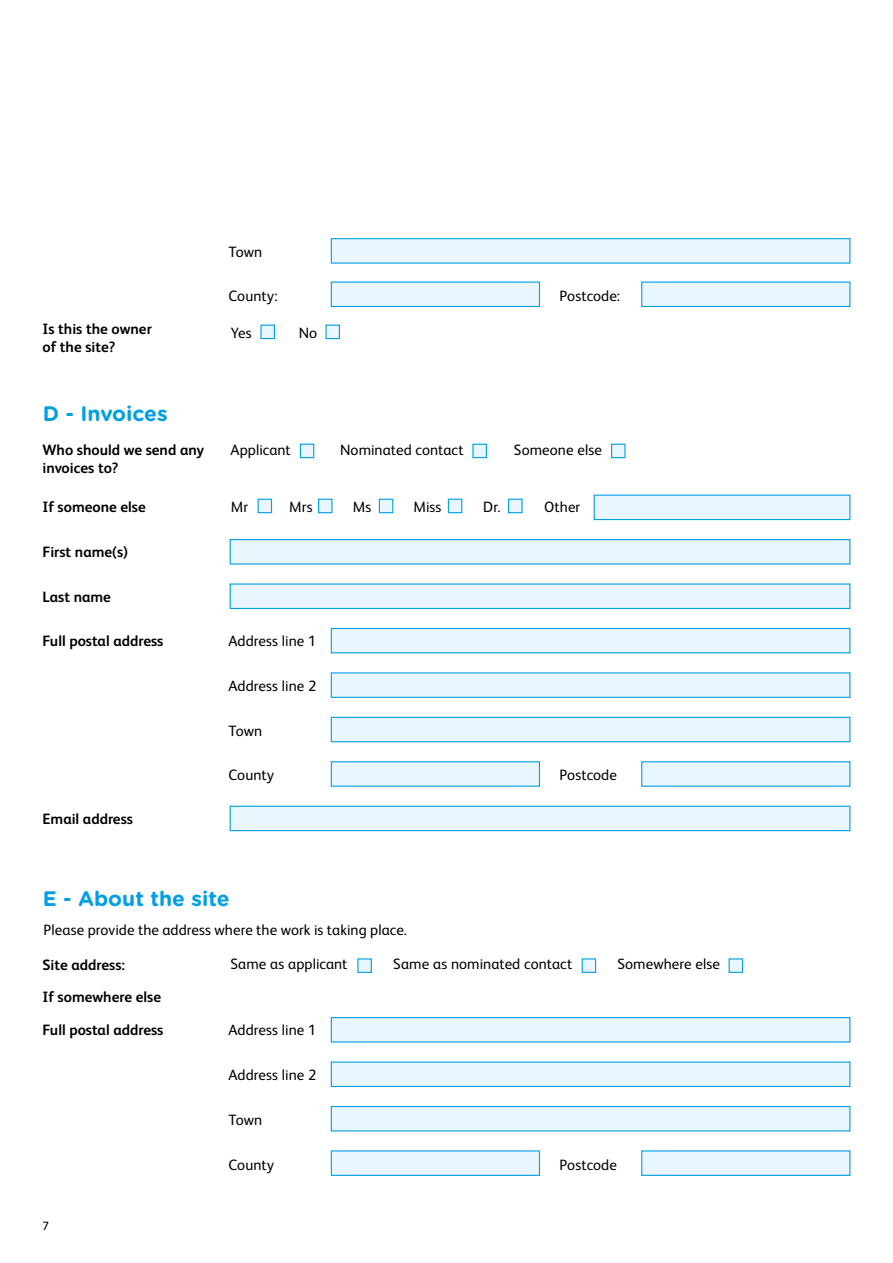
<style>
.page{position:relative;width:893px;height:1263px;background:#fff}
.page>*{position:absolute;margin:0;border:0;box-sizing:border-box;transform-origin:0 0}
.t1{font:700 21px "Gotham Rounded";color:#009fe3}
.Title_30_-_E_-_Inter{font:15px "FS Albert";letter-spacing:.005em;color:#000}
.Subhead_1{font:700 15px/18px "FS Albert";color:#000}
.t2{font:12px "FS Albert";color:#000}
</style>
<div class="page">
<div style="left:331px;top:281px;width:209px;height:26px;background:#eaf6fe;border:1px solid #009fe3"></div>
<div style="left:641px;top:281px;width:209px;height:26px;background:#eaf6fe;border:1px solid #009fe3"></div>
<div style="left:260px;top:325px;width:15px;height:14px;background:#eaf6fe;border:1px solid #009fe3"></div>
<div style="left:325px;top:325px;width:15px;height:14px;background:#eaf6fe;border:1px solid #009fe3"></div>
<div style="left:594px;top:495px;width:256px;height:25px;background:#eaf6fe;border:1px solid #009fe3"></div>
<div style="left:258px;top:499px;width:14px;height:14px;background:#eaf6fe;border:1px solid #009fe3"></div>
<div style="left:300px;top:444px;width:14px;height:14px;background:#eaf6fe;border:1px solid #009fe3"></div>
<div style="left:472px;top:444px;width:15px;height:14px;background:#eaf6fe;border:1px solid #009fe3"></div>
<div style="left:611px;top:444px;width:14px;height:14px;background:#eaf6fe;border:1px solid #009fe3"></div>
<div style="left:318px;top:499px;width:15px;height:14px;background:#eaf6fe;border:1px solid #009fe3"></div>
<div style="left:379px;top:499px;width:14px;height:14px;background:#eaf6fe;border:1px solid #009fe3"></div>
<div style="left:448px;top:499px;width:14px;height:14px;background:#eaf6fe;border:1px solid #009fe3"></div>
<div style="left:508px;top:499px;width:14px;height:14px;background:#eaf6fe;border:1px solid #009fe3"></div>
<div style="left:230px;top:539px;width:620px;height:25px;background:#eaf6fe;border:1px solid #009fe3"></div>
<div style="left:230px;top:583px;width:620px;height:26px;background:#eaf6fe;border:1px solid #009fe3"></div>
<div style="left:230px;top:806px;width:620px;height:25px;background:#eaf6fe;border:1px solid #009fe3"></div>
<div style="left:331px;top:628px;width:519px;height:25px;background:#eaf6fe;border:1px solid #009fe3"></div>
<div style="left:331px;top:1017px;width:519px;height:25px;background:#eaf6fe;border:1px solid #009fe3"></div>
<div style="left:331px;top:672px;width:519px;height:26px;background:#eaf6fe;border:1px solid #009fe3"></div>
<div style="left:331px;top:1061px;width:519px;height:26px;background:#eaf6fe;border:1px solid #009fe3"></div>
<div style="left:331px;top:717px;width:519px;height:25px;background:#eaf6fe;border:1px solid #009fe3"></div>
<div style="left:331px;top:1106px;width:519px;height:25px;background:#eaf6fe;border:1px solid #009fe3"></div>
<div style="left:331px;top:761px;width:209px;height:26px;background:#eaf6fe;border:1px solid #009fe3"></div>
<div style="left:331px;top:1150px;width:209px;height:26px;background:#eaf6fe;border:1px solid #009fe3"></div>
<div style="left:641px;top:761px;width:209px;height:26px;background:#eaf6fe;border:1px solid #009fe3"></div>
<div style="left:641px;top:1150px;width:209px;height:26px;background:#eaf6fe;border:1px solid #009fe3"></div>
<div style="left:357px;top:958px;width:15px;height:15px;background:#eaf6fe;border:1px solid #009fe3"></div>
<div style="left:729px;top:958px;width:14px;height:15px;background:#eaf6fe;border:1px solid #009fe3"></div>
<div style="left:582px;top:958px;width:14px;height:15px;background:#eaf6fe;border:1px solid #009fe3"></div>
<div style="left:331px;top:238px;width:519px;height:26px;background:#eaf6fe;border:1px solid #009fe3"></div>
<p class="Title_30_-_E_-_Inter" style="left:228px;top:242px;width:35px">Town</p>
<p class="Title_30_-_E_-_Inter" style="left:228px;top:286px;width:51px">County:</p>
<p class="Title_30_-_E_-_Inter" style="left:560px;top:286px;width:62px">Postcode:</p>
<p class="Subhead_1" style="left:43px;top:320px;width:111px">Is this the owner</p>
<p class="Title_30_-_E_-_Inter" style="left:231px;top:323px;width:22px">Yes</p>
<p class="Title_30_-_E_-_Inter" style="left:299px;top:323px;width:20px">No</p>
<p class="Subhead_1" style="left:43px;top:338px;width:74px">of the site?</p>
<p class="t1" style="left:43px;top:398px;width:126px">D - Invoices</p>
<p class="Subhead_1" style="left:43px;top:440px;width:163px">Who should we send any invoices to?</p>
<p class="Title_30_-_E_-_Inter" style="left:230px;top:440px;width:62px">Applicant</p>
<p class="Title_30_-_E_-_Inter" style="left:340px;top:440px;width:125px">Nominated contact</p>
<p class="Title_30_-_E_-_Inter" style="left:514px;top:440px;width:89px">Someone else</p>
<p class="Subhead_1" style="left:43px;top:498px;width:105px">If someone else</p>
<p class="Title_30_-_E_-_Inter" style="left:231px;top:497px;width:19px">Mr</p>
<p class="Title_30_-_E_-_Inter" style="left:289px;top:497px;width:25px">Mrs</p>
<p class="Title_30_-_E_-_Inter" style="left:353px;top:497px;width:20px">Ms</p>
<p class="Title_30_-_E_-_Inter" style="left:414px;top:497px;width:29px">Miss</p>
<p class="Title_30_-_E_-_Inter" style="left:483px;top:497px;width:19px">Dr.</p>
<p class="Title_30_-_E_-_Inter" style="left:544px;top:497px;width:38px">Other</p>
<p class="Subhead_1" style="left:43px;top:542px;width:87px">First name(s)</p>
<p class="Subhead_1" style="left:43px;top:587px;width:70px">Last name</p>
<p class="Subhead_1" style="left:43px;top:631px;width:122px">Full postal address</p>
<p class="Subhead_1" style="left:43px;top:809px;width:92px">Email address</p>
<p class="Title_30_-_E_-_Inter" style="left:228px;top:631px;width:89px">Address line 1</p>
<p class="Title_30_-_E_-_Inter" style="left:228px;top:676px;width:89px">Address line 2</p>
<p class="Title_30_-_E_-_Inter" style="left:228px;top:721px;width:35px">Town</p>
<p class="Title_30_-_E_-_Inter" style="left:228px;top:765px;width:47px">County</p>
<p class="Title_30_-_E_-_Inter" style="left:560px;top:765px;width:59px">Postcode</p>
<p class="t1" style="left:43px;top:883px;width:188px">E - About the site</p>
<p class="Title_30_-_E_-_Inter" style="left:44px;top:920px;width:365px">Please provide the address where the work is taking place.</p>
<p class="Subhead_1" style="left:43px;top:955px;width:84px">Site address:</p>
<p class="Subhead_1" style="left:43px;top:988px;width:120px">If somewhere else</p>
<p class="Subhead_1" style="left:43px;top:1020px;width:122px">Full postal address</p>
<p class="t2" style="left:43px;top:1217px;width:8px">7</p>
<p class="Title_30_-_E_-_Inter" style="left:230px;top:954px;width:119px">Same as applicant</p>
<p class="Title_30_-_E_-_Inter" style="left:393px;top:954px;width:181px">Same as nominated contact</p>
<p class="Title_30_-_E_-_Inter" style="left:617px;top:954px;width:104px">Somewhere else</p>
<p class="Title_30_-_E_-_Inter" style="left:228px;top:1020px;width:89px">Address line 1</p>
<p class="Title_30_-_E_-_Inter" style="left:228px;top:1065px;width:89px">Address line 2</p>
<p class="Title_30_-_E_-_Inter" style="left:228px;top:1110px;width:35px">Town</p>
<p class="Title_30_-_E_-_Inter" style="left:228px;top:1155px;width:47px">County</p>
<p class="Title_30_-_E_-_Inter" style="left:560px;top:1155px;width:59px">Postcode</p>
</div>
